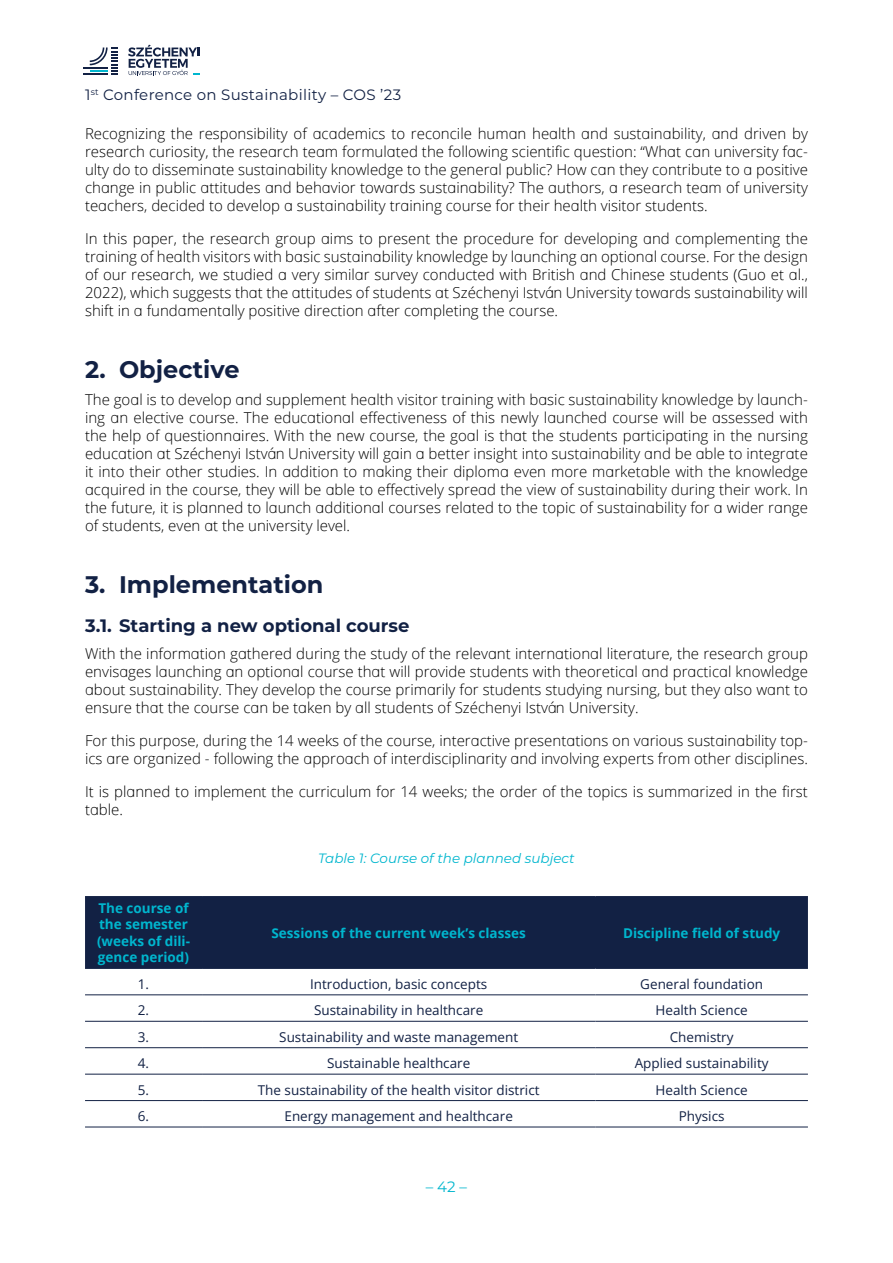
<style>
.page{position:relative;width:893px;height:1263px;background:#fff}
.page>*{position:absolute;margin:0;border:0;box-sizing:border-box;transform-origin:0 0}
.t1{font:700 24px "Montserrat";color:#122144}
.t2{font:700 18px "Montserrat";color:#122144}
.t3{font:15px/18px "Open Sans Light HUN";color:#000;text-align:justify}
.t4{font:15px "Montserrat";letter-spacing:.02em;color:#122144}
.t5{font:15px "Montserrat";color:#00b6ce}
.t6{font:13.5px "Open Sans";color:#122144}
.t7{font:700 13.5px/16.5px "Open Sans";color:#00b6ce}
.t8{font:italic 13.5px "Montserrat";color:#00b6ce}
</style>
<div class="page">
<hr style="left:83px;top:73px;width:25px;height:2px;background:#122144">
<hr style="left:83px;top:67px;width:25px;height:2px;background:#122144">
<svg style="left:90px;top:48px;width:27px;height:27px"></svg>
<svg style="left:128px;top:45px;width:72px;height:30px"></svg>
<div style="left:85px;top:897px;width:723px;height:71px;background:#122144"></div>
<svg style="left:85px;top:995px;width:723px;height:107px"></svg>
<hr style="left:85px;top:896px;width:117px;height:1px;background:#122144">
<hr style="left:202px;top:896px;width:393px;height:1px;background:#122144">
<hr style="left:595px;top:896px;width:213px;height:1px;background:#122144">
<hr style="left:85px;top:968px;width:117px;height:1px;background:#122144">
<hr style="left:202px;top:968px;width:393px;height:1px;background:#122144">
<hr style="left:595px;top:968px;width:213px;height:1px;background:#122144">
<hr style="left:85px;top:994px;width:117px;height:1px;background:#122144">
<hr style="left:202px;top:994px;width:393px;height:1px;background:#122144">
<hr style="left:595px;top:994px;width:213px;height:1px;background:#122144">
<hr style="left:85px;top:1021px;width:117px;height:1px;background:#122144">
<hr style="left:202px;top:1021px;width:393px;height:1px;background:#122144">
<hr style="left:595px;top:1021px;width:213px;height:1px;background:#122144">
<hr style="left:85px;top:1047px;width:117px;height:1px;background:#122144">
<hr style="left:202px;top:1047px;width:393px;height:1px;background:#122144">
<hr style="left:595px;top:1047px;width:213px;height:1px;background:#122144">
<hr style="left:85px;top:1074px;width:117px;height:1px;background:#122144">
<hr style="left:202px;top:1074px;width:393px;height:1px;background:#122144">
<hr style="left:595px;top:1074px;width:213px;height:1px;background:#122144">
<hr style="left:85px;top:1100px;width:117px;height:1px;background:#122144">
<hr style="left:202px;top:1100px;width:393px;height:1px;background:#122144">
<hr style="left:595px;top:1100px;width:213px;height:1px;background:#122144">
<hr style="left:85px;top:1126px;width:117px;height:1px;background:#122144">
<hr style="left:202px;top:1126px;width:393px;height:1px;background:#122144">
<hr style="left:595px;top:1126px;width:213px;height:1px;background:#122144">
<p class="t4" style="left:85px;top:85px;width:318px">1<sup>st</sup> Conference on Sustainability – COS ’23</p>
<p class="t3" style="left:85px;top:124px;width:724px">Recognizing the responsibility of academics to reconcile human health and sustainability, and driven by research curiosity, the research team formulated the following scientific question: “What can university fac&shy;ulty do to disseminate sustainability knowledge to the general public? How can they contribute to a positive change in public attitudes and behavior towards sustainability? The authors, a research team of university teachers, decided to develop a sustainability training course for their health visitor students.</p>
<p class="t3" style="left:85px;top:229px;width:724px">In this paper, the research group aims to present the procedure for developing and complementing the training of health visitors with basic sustainability knowledge by launching an optional course. For the design of our research, we studied a very similar survey conducted with British and Chinese students (Guo et al., 2022), which suggests that the attitudes of students at Széchenyi István University towards sustainability will shift in a fundamentally positive direction after completing the course.</p>
<h1 class="t1" style="left:85px;top:352px;width:156px">2. Objective</h1>
<p class="t3" style="left:85px;top:390px;width:724px">The goal is to develop and supplement health visitor training with basic sustainability knowledge by launch&shy;ing an elective course. The educational effectiveness of this newly launched course will be assessed with the help of questionnaires. With the new course, the goal is that the students participating in the nursing education at Széchenyi István University will gain a better insight into sustainability and be able to integrate it into their other studies. In addition to making their diploma even more marketable with the knowledge acquired in the course, they will be able to effectively spread the view of sustainability during their work. In the future, it is planned to launch additional courses related to the topic of sustainability for a wider range of students, even at the university level.</p>
<h1 class="t1" style="left:85px;top:567px;width:240px">3. Implementation</h1>
<p class="t2" style="left:85px;top:613px;width:326px">3.1. Starting a new optional course</p>
<p class="t3" style="left:85px;top:644px;width:724px">With the information gathered during the study of the relevant international literature, the research group envisages launching an optional course that will provide students with theoretical and practical knowledge about sustainability. They develop the course primarily for students studying nursing, but they also want to ensure that the course can be taken by all students of Széchenyi István University.</p>
<p class="t3" style="left:85px;top:731px;width:724px">For this purpose, during the 14 weeks of the course, interactive presentations on various sustainability top&shy;ics are organized - following the approach of interdisciplinarity and involving experts from other disciplines.</p>
<p class="t3" style="left:85px;top:782px;width:724px">It is planned to implement the curriculum for 14 weeks; the order of the topics is summarized in the first table.</p>
<p class="t8" style="left:318px;top:849px;width:258px">Table 1: Course of the planned subject</p>
<p class="t7" style="left:97px;top:899px;width:95px">The course of the semester (weeks of dili&shy;gence period)</p>
<p class="t7" style="left:272px;top:924px;width:256px">Sessions of the current week’s classes</p>
<p class="t7" style="left:623px;top:924px;width:159px">Discipline field of study</p>
<p class="t6" style="left:138px;top:975px;width:13px">1.</p>
<p class="t6" style="left:310px;top:975px;width:179px">Introduction, basic concepts</p>
<p class="t6" style="left:640px;top:975px;width:124px">General foundation</p>
<p class="t6" style="left:138px;top:1001px;width:13px">2.</p>
<p class="t6" style="left:314px;top:1001px;width:171px">Sustainability in healthcare</p>
<p class="t6" style="left:655px;top:1001px;width:94px">Health Science</p>
<p class="t6" style="left:138px;top:1027px;width:13px">3.</p>
<p class="t6" style="left:279px;top:1027px;width:240px">Sustainability and waste management</p>
<p class="t6" style="left:670px;top:1027px;width:65px">Chemistry</p>
<p class="t6" style="left:138px;top:1054px;width:13px">4.</p>
<p class="t6" style="left:327px;top:1054px;width:145px">Sustainable healthcare</p>
<p class="t6" style="left:635px;top:1054px;width:135px">Applied sustainability</p>
<p class="t6" style="left:138px;top:1080px;width:13px">5.</p>
<p class="t6" style="left:258px;top:1080px;width:283px">The sustainability of the health visitor district</p>
<p class="t6" style="left:655px;top:1080px;width:94px">Health Science</p>
<p class="t6" style="left:138px;top:1107px;width:13px">6.</p>
<p class="t6" style="left:285px;top:1107px;width:230px">Energy management and healthcare</p>
<p class="t6" style="left:679px;top:1107px;width:47px">Physics</p>
<p class="t5" style="left:426px;top:1177px;width:43px">– 42 –</p>
</div>
